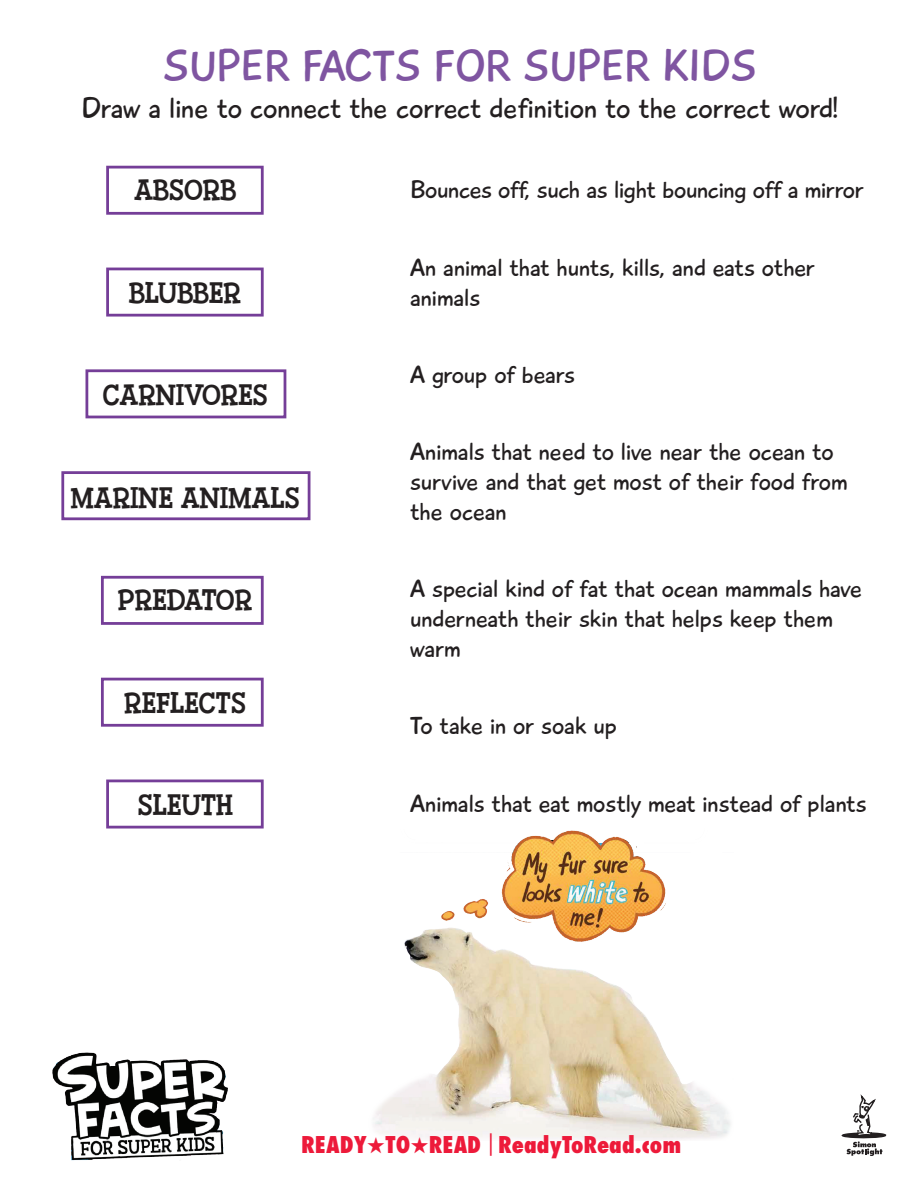
<style>
.page{position:relative;width:918px;height:1188px;background:#fff}
.page>*{position:absolute;margin:0;border:0;box-sizing:border-box;transform-origin:0 0}
.t1{font:45px "Playtime With Hot Toddies";color:#7f55a1}
.t2{font:30px "Playtime With Hot Toddies";color:#231f20}
.t3{font:29.25px "Billy Serif";color:#231f20}
.t4{font:25.5px/30px "Playtime With Hot Toddies";color:#231f20}
.t5{font:800 condensed 22.5px "Futura";color:#ed1a3a}
.s1{font-weight:400}
</style>
<div class="page">
<img style="left:373px;top:830px;width:358px;height:311px">
<svg style="left:842px;top:1094px;width:44px;height:62px"></svg>
<img style="left:52px;top:1052px;width:176px;height:109px">
<div style="left:106px;top:166px;width:158px;height:49px;border:3px solid #753e98"></div>
<div style="left:106px;top:780px;width:158px;height:49px;border:3px solid #753e98"></div>
<div style="left:106px;top:268px;width:158px;height:49px;border:3px solid #753e98"></div>
<div style="left:86px;top:369px;width:200px;height:49px;border:3px solid #753e98"></div>
<div style="left:61px;top:471px;width:249px;height:49px;border:3px solid #753e98"></div>
<div style="left:101px;top:576px;width:163px;height:49px;border:3px solid #753e98"></div>
<div style="left:101px;top:678px;width:163px;height:49px;border:3px solid #753e98"></div>
<h1 class="t1" style="left:163px;top:38px;width:596px">SUPER FACTS FOR SUPER KIDS</h1>
<p class="t2" style="left:81px;top:90px;width:759px">Draw a line to connect the correct definition to the correct word!</p>
<p class="t3" style="left:134px;top:173px;width:103px">ABSORB</p>
<p class="t3" style="left:129px;top:275px;width:113px">BLUBBER</p>
<p class="t3" style="left:102px;top:378px;width:167px">CARNIVORES</p>
<p class="t3" style="left:70px;top:480px;width:231px">MARINE ANIMALS</p>
<p class="t3" style="left:118px;top:583px;width:135px">PREDATOR</p>
<p class="t3" style="left:124px;top:686px;width:124px">REFLECTS</p>
<p class="t3" style="left:138px;top:788px;width:97px">SLEUTH</p>
<p class="t4" style="left:410px;top:175px;width:455px">Bounces off, such as light bouncing off a mirror</p>
<p class="t4" style="left:410px;top:252px;width:406px">An animal that hunts, kills, and eats other animals</p>
<p class="t4" style="left:410px;top:360px;width:166px">A group of bears</p>
<p class="t4" style="left:410px;top:437px;width:439px">Animals that need to live near the ocean to survive and that get most of their food from the ocean</p>
<p class="t4" style="left:410px;top:574px;width:454px">A special kind of fat that ocean mammals have underneath their skin that helps keep them warm</p>
<p class="t4" style="left:410px;top:711px;width:208px">To take in or soak up</p>
<p class="t4" style="left:410px;top:788px;width:458px">Animals that eat mostly meat instead of plants</p>
<p class="t5" style="left:301px;top:1130px;width:382px">READY★TO★READ <span class="s1">|</span> ReadyToRead.com</p>
</div>
